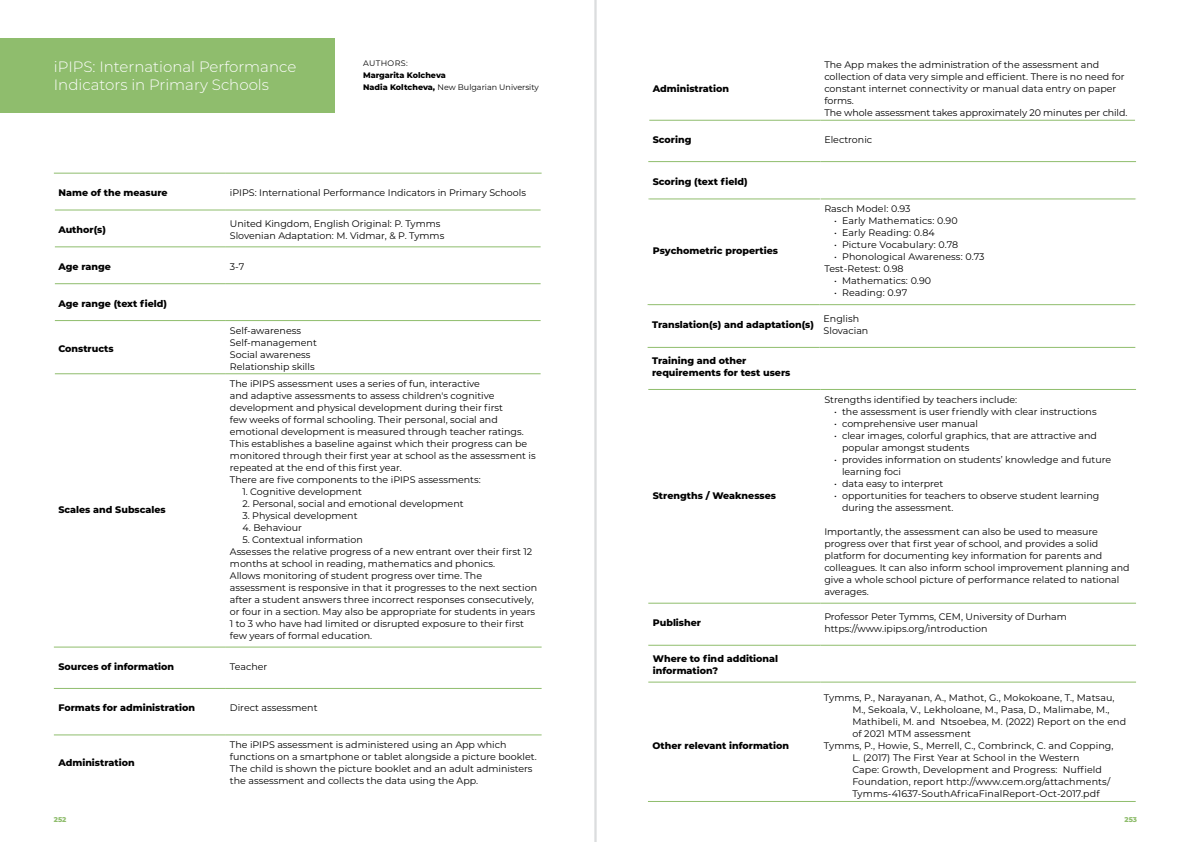
<style>
.page{position:relative;width:1191px;height:842px;background:#fff}
.page>*{position:absolute;margin:0;border:0;box-sizing:border-box;transform-origin:0 0}
.t1{font:300 15px/18px "Montserrat";color:#fff}
.t2{font:9.5px/12px "Montserrat";color:#000}
.t3{font:800 9.5px/12px "Montserrat";color:#000}
.t4{font:800 8px/12px "Montserrat";color:#000}
.t5{font:8px "Montserrat";letter-spacing:.05em;color:#000}
.t6{font:800 7px "Montserrat";letter-spacing:-.005em;color:#8fbd6d}
.s1{font-weight:400}
</style>
<div class="page">
<hr style="left:594px;top:0;width:1px;height:842px;background:#d1d3d4">
<hr style="left:595px;top:0;width:1px;height:842px;background:#d1d3d4">
<div style="left:0;top:38px;width:334px;height:75px;background:#8fbd6d"></div>
<hr style="left:54px;top:173px;width:172px;height:1px;background:#8fbd6d">
<hr style="left:226px;top:173px;width:315px;height:1px;background:#8fbd6d">
<hr style="left:55px;top:209px;width:171px;height:1px;background:#8fbd6d">
<hr style="left:226px;top:209px;width:314px;height:1px;background:#8fbd6d">
<hr style="left:55px;top:246px;width:171px;height:1px;background:#8fbd6d">
<hr style="left:226px;top:246px;width:314px;height:1px;background:#8fbd6d">
<hr style="left:55px;top:283px;width:171px;height:1px;background:#8fbd6d">
<hr style="left:226px;top:283px;width:314px;height:1px;background:#8fbd6d">
<hr style="left:55px;top:320px;width:171px;height:1px;background:#8fbd6d">
<hr style="left:226px;top:320px;width:314px;height:1px;background:#8fbd6d">
<hr style="left:55px;top:373px;width:171px;height:1px;background:#8fbd6d">
<hr style="left:226px;top:373px;width:314px;height:1px;background:#8fbd6d">
<hr style="left:54px;top:647px;width:172px;height:1px;background:#8fbd6d">
<hr style="left:226px;top:647px;width:315px;height:1px;background:#8fbd6d">
<hr style="left:54px;top:688px;width:172px;height:1px;background:#8fbd6d">
<hr style="left:226px;top:688px;width:315px;height:1px;background:#8fbd6d">
<hr style="left:54px;top:734px;width:172px;height:1px;background:#8fbd6d">
<hr style="left:226px;top:734px;width:315px;height:1px;background:#8fbd6d">
<hr style="left:648px;top:198px;width:172px;height:1px;background:#8fbd6d">
<hr style="left:820px;top:198px;width:316px;height:1px;background:#8fbd6d">
<hr style="left:647px;top:347px;width:172px;height:1px;background:#8fbd6d">
<hr style="left:819px;top:347px;width:316px;height:1px;background:#8fbd6d">
<hr style="left:648px;top:389px;width:172px;height:1px;background:#8fbd6d">
<hr style="left:820px;top:389px;width:316px;height:1px;background:#8fbd6d">
<hr style="left:648px;top:603px;width:172px;height:1px;background:#8fbd6d">
<hr style="left:820px;top:603px;width:316px;height:1px;background:#8fbd6d">
<hr style="left:648px;top:645px;width:172px;height:1px;background:#8fbd6d">
<hr style="left:820px;top:645px;width:316px;height:1px;background:#8fbd6d">
<hr style="left:648px;top:682px;width:172px;height:1px;background:#8fbd6d">
<hr style="left:820px;top:682px;width:316px;height:1px;background:#8fbd6d">
<hr style="left:647px;top:304px;width:172px;height:1px;background:#8fbd6d">
<hr style="left:819px;top:304px;width:316px;height:1px;background:#8fbd6d">
<hr style="left:648px;top:801px;width:172px;height:1px;background:#8fbd6d">
<hr style="left:820px;top:801px;width:315px;height:1px;background:#8fbd6d">
<hr style="left:649px;top:120px;width:171px;height:1px;background:#8fbd6d">
<hr style="left:820px;top:120px;width:315px;height:1px;background:#8fbd6d">
<hr style="left:648px;top:161px;width:172px;height:1px;background:#8fbd6d">
<hr style="left:820px;top:161px;width:316px;height:1px;background:#8fbd6d">
<h1 class="t1" style="left:54px;top:57px;width:244px">iPIPS: International Performance<br>Indicators in Primary Schools</h1>
<p class="t5" style="left:363px;top:58px;width:46px">AUTHORS:</p>
<p class="t4" style="left:363px;top:69px;width:177px">Margarita Kolcheva<br>Nadia Koltcheva, <span class="s1">New Bulgarian University</span></p>
<p class="t3" style="left:58px;top:186px;width:111px">Name of the measure</p>
<p class="t2" style="left:230px;top:186px;width:298px">iPIPS: International Performance Indicators in Primary Schools</p>
<p class="t3" style="left:58px;top:223px;width:49px">Author(s)</p>
<p class="t2" style="left:230px;top:217px;width:216px">United Kingdom, English Original: P. Tymms<br>Slovenian Adaptation: M. Vidmar, &amp; P. Tymms</p>
<p class="t3" style="left:58px;top:260px;width:54px">Age range</p>
<p class="t2" style="left:230px;top:260px;width:16px">3-7</p>
<p class="t3" style="left:58px;top:297px;width:110px">Age range (text field)</p>
<p class="t3" style="left:58px;top:342px;width:57px">Constructs</p>
<p class="t2" style="left:230px;top:324px;width:89px">Self‐awareness<br>Self‐management<br>Social awareness<br>Relationship skills</p>
<p class="t3" style="left:58px;top:503px;width:109px">Scales and Subscales</p>
<p class="t2" style="left:230px;top:377px;width:307px">The iPIPS assessment uses a series of fun, interactive<br>and adaptive assessments to assess children's cognitive development and physical development during their first<br>few weeks of formal schooling. Their personal, social and emotional development is measured through teacher ratings.<br>This establishes a baseline against which their progress can be monitored through their first year at school as the assessment is repeated at the end of this first year.<br>There are five components to the iPIPS assessments:</p>
<p class="t2" style="left:242px;top:485px;width:121px">1. Cognitive development</p>
<p class="t2" style="left:242px;top:497px;width:223px">2. Personal, social and emotional development</p>
<p class="t2" style="left:242px;top:509px;width:117px">3. Physical development</p>
<p class="t2" style="left:242px;top:521px;width:61px">4. Behaviour</p>
<p class="t2" style="left:230px;top:533px;width:309px;text-indent:12px">5. Contextual information<br>Assesses the relative progress of a new entrant over their first 12 months at school in reading, mathematics and phonics.<br>Allows monitoring of student progress over time. The assessment is responsive in that it progresses to the next section after a student answers three incorrect responses consecutively, or four in a section. May also be appropriate for students in years 1 to 3 who have had limited or disrupted exposure to their first few years of formal education.</p>
<p class="t3" style="left:58px;top:660px;width:117px">Sources of information</p>
<p class="t2" style="left:230px;top:660px;width:39px">Teacher</p>
<p class="t3" style="left:58px;top:701px;width:138px">Formats for administration</p>
<p class="t2" style="left:230px;top:702px;width:89px">Direct assessment</p>
<p class="t3" style="left:58px;top:756px;width:78px">Administration</p>
<p class="t2" style="left:230px;top:738px;width:308px">The iPIPS assessment is administered using an App which functions on a smartphone or tablet alongside a picture booklet.<br>The child is shown the picture booklet and an adult administers the assessment and collects the data using the App.</p>
<p class="t3" style="left:653px;top:82px;width:78px">Administration</p>
<p class="t2" style="left:824px;top:59px;width:305px">The App makes the administration of the assessment and collection of data very simple and efficient. There is no need for constant internet connectivity or manual data entry on paper forms.<br>The whole assessment takes approximately 20 minutes per child.</p>
<p class="t3" style="left:653px;top:133px;width:40px">Scoring</p>
<p class="t2" style="left:824px;top:134px;width:49px">Electronic</p>
<p class="t3" style="left:653px;top:175px;width:96px">Scoring (text field)</p>
<p class="t3" style="left:653px;top:244px;width:127px">Psychometric properties</p>
<p class="t2" style="left:824px;top:202px;width:88px">Rasch Model: 0.93</p>
<p class="t2" style="left:834px;top:214px;width:125px">• Early Mathematics: 0.90</p>
<p class="t2" style="left:834px;top:226px;width:102px">• Early Reading: 0.84</p>
<p class="t2" style="left:834px;top:238px;width:125px">• Picture Vocabulary: 0.78</p>
<p class="t2" style="left:824px;top:250px;width:162px;text-indent:10px">• Phonological Awareness: 0.73<br>Test-Retest: 0.98</p>
<p class="t2" style="left:834px;top:274px;width:98px">• Mathematics: 0.90</p>
<p class="t2" style="left:834px;top:286px;width:74px">• Reading: 0.97</p>
<p class="t3" style="left:652px;top:318px;width:163px">Translation(s) and adaptation(s)</p>
<p class="t2" style="left:823px;top:312px;width:46px">English<br>Slovacian</p>
<p class="t3" style="left:652px;top:354px;width:140px">Training and other requirements for test users</p>
<p class="t3" style="left:653px;top:489px;width:125px">Strengths / Weaknesses</p>
<p class="t2" style="left:824px;top:393px;width:194px">Strengths identified by teachers include:</p>
<p class="t2" style="left:834px;top:405px;width:264px">• the assessment is user friendly with clear instructions</p>
<p class="t2" style="left:834px;top:417px;width:145px">• comprehensive user manual</p>
<p class="t2" style="left:842px;top:429px;width:256px;text-indent:-8px">• clear images, colorful graphics, that are attractive and popular amongst students</p>
<p class="t2" style="left:842px;top:453px;width:271px;text-indent:-8px">• provides information on students’ knowledge and future learning foci</p>
<p class="t2" style="left:834px;top:477px;width:111px">• data easy to interpret</p>
<p class="t2" style="left:842px;top:489px;width:259px;text-indent:-8px">• opportunities for teachers to observe student learning during the assessment.</p>
<p class="t2" style="left:824px;top:525px;width:307px">Importantly, the assessment can also be used to measure progress over that first year of school, and provides a solid platform for documenting key information for parents and colleagues. It can also inform school improvement planning and give a whole school picture of performance related to national averages.</p>
<p class="t3" style="left:653px;top:616px;width:50px">Publisher</p>
<p class="t2" style="left:824px;top:610px;width:244px">Professor Peter Tymms, CEM, University of Durham https://www.ipips.org/introduction</p>
<p class="t3" style="left:653px;top:652px;width:127px">Where to find additional information?</p>
<p class="t3" style="left:652px;top:739px;width:138px">Other relevant information</p>
<p class="t2" style="left:824px;top:692px;width:292px">Tymms, P., Narayanan, A., Mathot, G., Mokokoane, T., Matsau,</p>
<p class="t2" style="left:852px;top:704px;width:259px">M., Sekoala, V., Lekholoane, M., Pasa, D., Malimabe, M.,</p>
<p class="t2" style="left:852px;top:716px;width:275px">Mathibeli, M. and Ntsoebea, M. (2022) Report on the end</p>
<p class="t2" style="left:852px;top:728px;width:120px">of 2021 MTM assessment</p>
<p class="t2" style="left:824px;top:740px;width:291px">Tymms, P., Howie, S., Merrell, C., Combrinck, C. and Copping,</p>
<p class="t2" style="left:852px;top:752px;width:229px">L. (2017) The First Year at School in the Western</p>
<p class="t2" style="left:852px;top:764px;width:251px">Cape: Growth, Development and Progress: Nuffield</p>
<p class="t2" style="left:852px;top:776px;width:259px">Foundation, report http://www.cem.org/attachments/</p>
<p class="t2" style="left:852px;top:788px;width:249px">Tymms-41637-SouthAfricaFinalReport-Oct-2017.pdf</p>
<p class="t6" style="left:54px;top:814px;width:14px">252</p>
<p class="t6" style="left:1124px;top:814px;width:14px">253</p>
</div>
